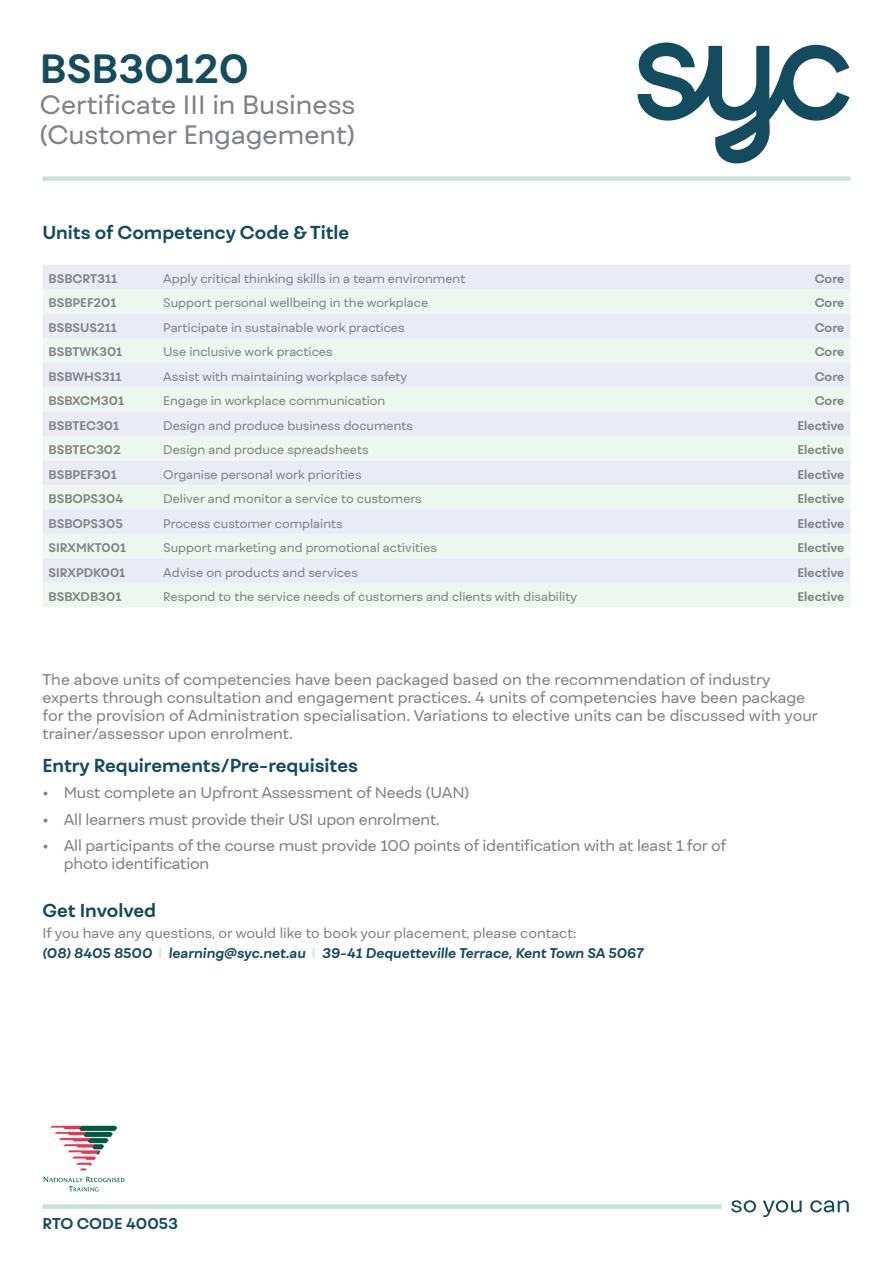
<style>
.page{position:relative;width:893px;height:1263px;background:#fff}
.page>*{position:absolute;margin:0;border:0;box-sizing:border-box;transform-origin:0 0}
.t1{font:700 39.15px "Fibra One";color:#134c5e}
.t2{font:25.5px/30.6px "Fibra One";color:#808285}
.Subheadings{font:700 18px "Fibra One";color:#134c5e}
.Subheadings-2{font:15px/18px "Fibra One";color:#808285}
.Subheadings-3{font:700 15px "Fibra One";color:#134c5e}
.Subheadings-4{font:italic 700 13.5px "Fibra One";color:#134c5e}
.Subheadings-5{font:13.5px "Fibra One";color:#808285}
.t3{font:12px "Fibra One";color:#808285}
.t4{font:700 12px "Fibra One";color:#808285}
.s1{font-style:normal;color:#c8e5d1}
</style>
<div class="page">
<div style="left:43px;top:176px;width:807px;height:5px;background:#c8e5d1"></div>
<svg style="left:638px;top:43px;width:212px;height:121px"></svg>
<div style="left:43px;top:265px;width:807px;height:24px;background:#eaebf5"></div>
<svg style="left:43px;top:289px;width:807px;height:318px;background:#ebf1f2"></svg>
<img style="left:43px;top:1125px;width:82px;height:66px">
<svg style="left:731px;top:1200px;width:118px;height:17px"></svg>
<div style="left:43px;top:1204px;width:679px;height:5px;background:#c8e5d1"></div>
<p class="t1" style="left:40px;top:44px;width:210px">BSB30120</p>
<p class="t2" style="left:40px;top:89px;width:317px">Certificate III in Business (Customer Engagement)</p>
<p class="Subheadings" style="left:43px;top:221px;width:308px">Units of Competency Code &amp; Title</p>
<p class="t4" style="left:49px;top:271px;width:70px">BSBCRT311</p>
<p class="t3" style="left:163px;top:271px;width:304px">Apply critical thinking skills in a team environment</p>
<p class="t4" style="left:815px;top:271px;width:31px">Core</p>
<p class="t4" style="left:49px;top:296px;width:69px">BSBPEF201</p>
<p class="t3" style="left:163px;top:296px;width:266px">Support personal wellbeing in the workplace</p>
<p class="t4" style="left:815px;top:296px;width:31px">Core</p>
<p class="t4" style="left:49px;top:320px;width:70px">BSBSUS211</p>
<p class="t3" style="left:163px;top:320px;width:243px">Participate in sustainable work practices</p>
<p class="t4" style="left:815px;top:320px;width:31px">Core</p>
<p class="t4" style="left:49px;top:344px;width:75px">BSBTWK301</p>
<p class="t3" style="left:163px;top:345px;width:171px">Use inclusive work practices</p>
<p class="t4" style="left:815px;top:344px;width:31px">Core</p>
<p class="t4" style="left:49px;top:369px;width:75px">BSBWHS311</p>
<p class="t3" style="left:163px;top:369px;width:246px">Assist with maintaining workplace safety</p>
<p class="t4" style="left:815px;top:369px;width:31px">Core</p>
<p class="t4" style="left:49px;top:393px;width:77px">BSBXCM301</p>
<p class="t3" style="left:163px;top:394px;width:224px">Engage in workplace communication</p>
<p class="t4" style="left:815px;top:393px;width:31px">Core</p>
<p class="t4" style="left:49px;top:418px;width:72px">BSBTEC301</p>
<p class="t3" style="left:163px;top:418px;width:251px">Design and produce business documents</p>
<p class="t4" style="left:797px;top:418px;width:48px">Elective</p>
<p class="t4" style="left:49px;top:442px;width:74px">BSBTEC302</p>
<p class="t3" style="left:163px;top:443px;width:207px">Design and produce spreadsheets</p>
<p class="t4" style="left:797px;top:442px;width:48px">Elective</p>
<p class="t4" style="left:49px;top:467px;width:70px">BSBPEF301</p>
<p class="t3" style="left:163px;top:467px;width:200px">Organise personal work priorities</p>
<p class="t4" style="left:797px;top:467px;width:48px">Elective</p>
<p class="t4" style="left:49px;top:491px;width:76px">BSBOPS304</p>
<p class="t3" style="left:163px;top:492px;width:260px">Deliver and monitor a service to customers</p>
<p class="t4" style="left:797px;top:491px;width:48px">Elective</p>
<p class="t4" style="left:49px;top:516px;width:76px">BSBOPS305</p>
<p class="t3" style="left:163px;top:516px;width:181px">Process customer complaints</p>
<p class="t4" style="left:797px;top:516px;width:48px">Elective</p>
<p class="t4" style="left:49px;top:540px;width:79px">SIRXMKT001</p>
<p class="t3" style="left:163px;top:541px;width:275px">Support marketing and promotional activities</p>
<p class="t4" style="left:797px;top:540px;width:48px">Elective</p>
<p class="t4" style="left:49px;top:565px;width:78px">SIRXPDK001</p>
<p class="t3" style="left:163px;top:565px;width:196px">Advise on products and services</p>
<p class="t4" style="left:797px;top:565px;width:48px">Elective</p>
<p class="t4" style="left:49px;top:589px;width:74px">BSBXDB301</p>
<p class="t3" style="left:163px;top:590px;width:415px">Respond to the service needs of customers and clients with disability</p>
<p class="t4" style="left:797px;top:589px;width:48px">Elective</p>
<p class="Subheadings-2" style="left:43px;top:670px;width:777px">The above units of competencies have been packaged based on the recommendation of industry experts through consultation and engagement practices. 4 units of competencies have been package for the provision of Administration specialisation. Variations to elective units can be discussed with your trainer/assessor upon enrolment.</p>
<p class="Subheadings" style="left:43px;top:754px;width:317px">Entry Requirements/Pre-requisites</p>
<p class="Subheadings-2" style="left:43px;top:783px;width:428px">• Must complete an Upfront Assessment of Needs (UAN)</p>
<p class="Subheadings-2" style="left:43px;top:810px;width:399px">• All learners must provide their USI upon enrolment.</p>
<p class="Subheadings-2" style="left:64px;top:836px;width:664px;text-indent:-21px">• All participants of the course must provide 100 points of identification with at least 1 for of photo identification</p>
<p class="Subheadings" style="left:43px;top:899px;width:115px">Get Involved</p>
<p class="Subheadings-5" style="left:43px;top:924px;width:536px">If you have any questions, or would like to book your placement, please contact:</p>
<p class="Subheadings-4" style="left:43px;top:945px;width:603px">(08) 8405 8500 <span class="s1">|</span> learning@syc.net.au <span class="s1">|</span> 39-41 Dequetteville Terrace, Kent Town SA 5067</p>
<p class="Subheadings-3" style="left:43px;top:1214px;width:137px">RTO CODE 40053</p>
</div>
